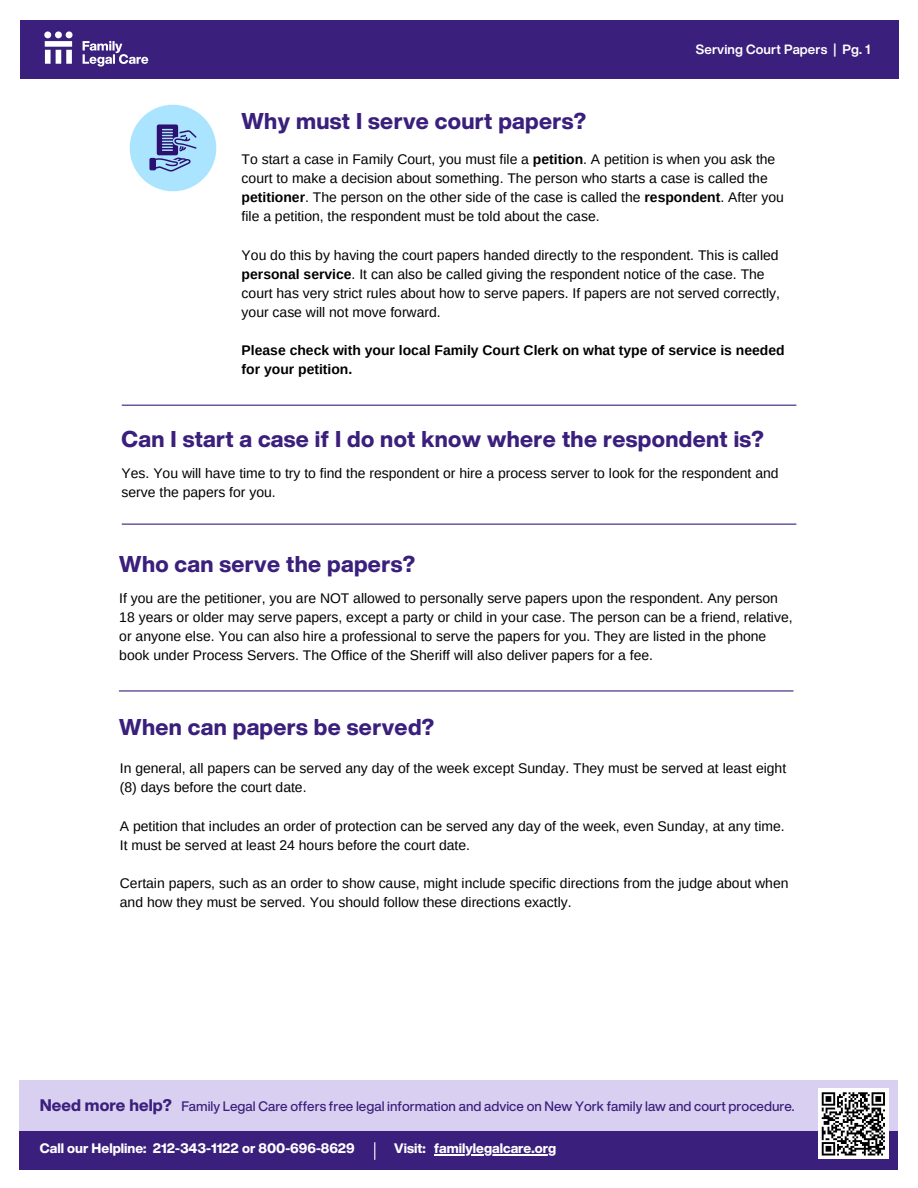
<style>
.page{position:relative;width:918px;height:1188px;background:#fff}
.page>*{position:absolute;margin:0;border:0;box-sizing:border-box;transform-origin:0 0}
.t1{font:800 22.5px "Helvetica Now Display";letter-spacing:.015em;color:#3a1f7c}
.t2{font:13.95px/19.2px "Arimo";color:#000}
.t3{font:700 13.95px/19.2px "Arimo";color:#000}
.t4{font:500 13.5px "Helvetica Now Display";color:#3a1f7c}
.t5{font:800 13.5px "Helvetica Now Display";color:#fff}
.t6{font:700 13.2px "Helvetica Now Display";letter-spacing:.01em;color:#fff}
.s1{font-weight:700}
.s2{font-weight:800;font-size:16.5px}
</style>
<div class="page">
<div style="left:20px;top:20px;width:878px;height:58px;background:#3a1f7c"></div>
<svg style="left:44px;top:31px;width:104px;height:36px"></svg>
<img style="left:129px;top:104px;width:88px;height:88px">
<hr style="left:122px;top:405px;width:674px;height:1px;background:#3a1f7c">
<hr style="left:122px;top:524px;width:674px;height:1px;background:#3a1f7c">
<div style="left:19px;top:1080px;width:879px;height:89px;background:#d9cff1"></div>
<div style="left:19px;top:1131px;width:879px;height:38px;background:#3a1f7c"></div>
<hr style="left:434px;top:1154px;width:122px;height:2px;background:#fff">
<svg style="left:374px;top:1143px;width:1px;height:16px"></svg>
<div style="left:818px;top:1088px;width:71px;height:71px;background:#fff"></div>
<svg style="left:821px;top:1092px;width:64px;height:64px"></svg>
<hr style="left:119px;top:690px;width:674px;height:2px;background:#3a1f7c">
<h1 class="t1" style="left:242px;top:104px;width:346px">Why must I serve court papers?</h1>
<p class="t6" style="left:696px;top:39px;width:176px">Serving Court Papers | Pg. 1</p>
<p class="t2" style="left:242px;top:149px;width:544px">To start a case in Family Court, you must file a <span class="s1">petition</span>. A petition is when you ask the court to make a decision about something. The person who starts a case is called the <span class="s1">petitioner</span>. The person on the other side of the case is called the <span class="s1">respondent</span>. After you file a petition, the respondent must be told about the case.</p>
<p class="t2" style="left:242px;top:245px;width:540px">You do this by having the court papers handed directly to the respondent. This is called <span class="s1">personal service</span>. It can also be called giving the respondent notice of the case. The court has very strict rules about how to serve papers. If papers are not served correctly, your case will not move forward.</p>
<p class="t3" style="left:242px;top:341px;width:545px">Please check with your local Family Court Clerk on what type of service is needed for your petition.</p>
<h1 class="t1" style="left:122px;top:422px;width:644px">Can I start a case if I do not know where the respondent is?</h1>
<p class="t2" style="left:122px;top:464px;width:659px">Yes. You will have time to try to find the respondent or hire a process server to look for the respondent and serve the papers for you.</p>
<h1 class="t1" style="left:119px;top:547px;width:297px">Who can serve the papers?</h1>
<p class="t2" style="left:119px;top:588px;width:675px">If you are the petitioner, you are NOT allowed to personally serve papers upon the respondent. Any person 18 years or older may serve papers, except a party or child in your case. The person can be a friend, relative, or anyone else. You can also hire a professional to serve the papers for you. They are listed in the phone book under Process Servers. The Office of the Sheriff will also deliver papers for a fee.</p>
<h1 class="t1" style="left:119px;top:710px;width:316px">When can papers be served?</h1>
<p class="t2" style="left:120px;top:759px;width:668px">In general, all papers can be served any day of the week except Sunday. They must be served at least eight (8) days before the court date.</p>
<p class="t2" style="left:120px;top:816px;width:666px">A petition that includes an order of protection can be served any day of the week, even Sunday, at any time.<br>It must be served at least 24 hours before the court date.</p>
<p class="t2" style="left:120px;top:874px;width:670px">Certain papers, such as an order to show cause, might include specific directions from the judge about when and how they must be served. You should follow these directions exactly.</p>
<p class="t4" style="left:40px;top:1096px;width:756px"><span class="s2">Need more help?</span> Family Legal Care offers free legal information and advice on New York family law and court procedure.</p>
<p class="t5" style="left:394px;top:1138px;width:33px">Visit:</p>
<p class="t5" style="left:40px;top:1138px;width:317px">Call our Helpline: 212-343-1122 or 800-696-8629</p>
<p class="t5" style="left:434px;top:1138px;width:123px">familylegalcare.org</p>
</div>
